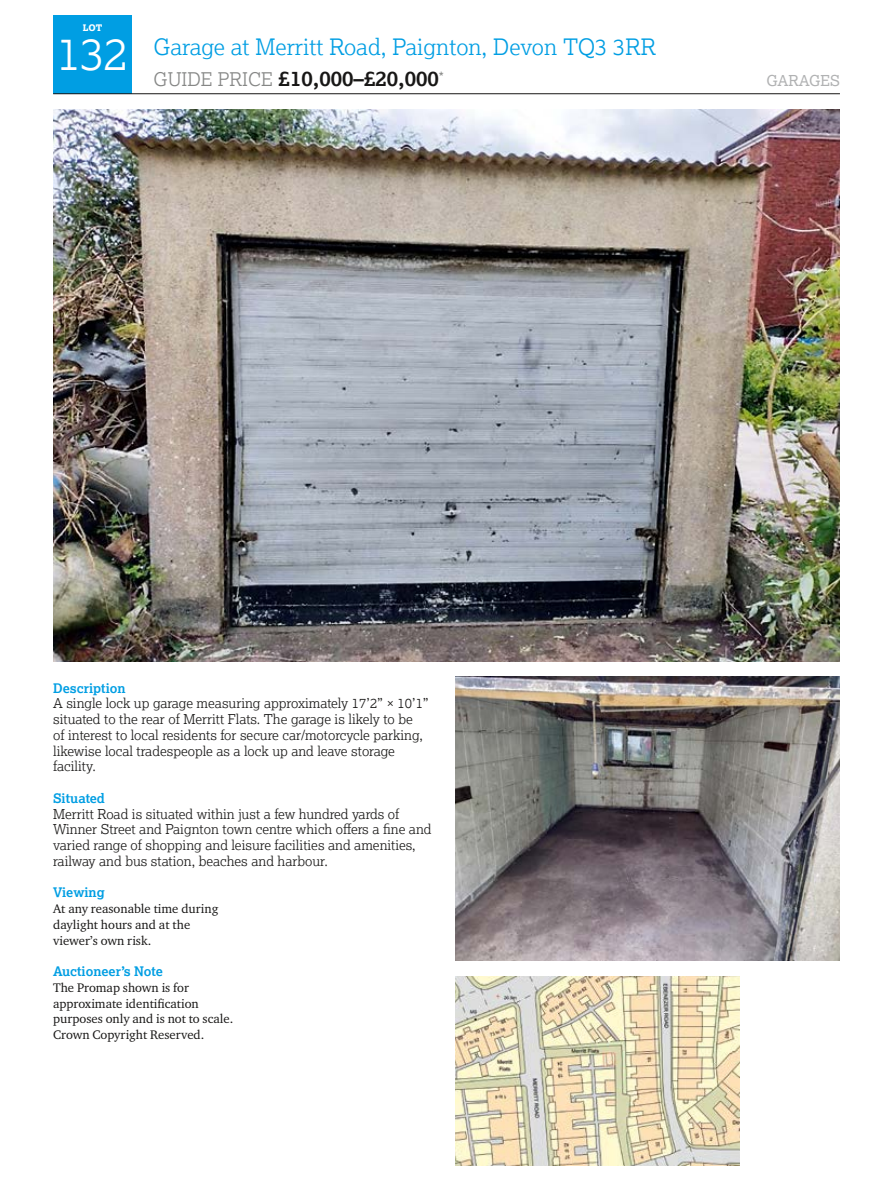
<style>
.page{position:relative;width:892px;height:1182px;background:#fff}
.page>*{position:absolute;margin:0;border:0;box-sizing:border-box;transform-origin:0 0}
.t1{font:300 45px "Lexia";color:#fff}
.t2{font:300 22.5px "Lexia";color:#009ee3}
.t3{font:700 21px "Lexia";color:#181716}
.t4{font:15px "Lexia";color:#b1b2b3}
.t5{font:300 13.5px/15.8px "Lexia";color:#181716}
.t6{font:700 13.2px "Lexia";color:#009ee3}
.t7{font:12.75px/15.8px "Charter ITC Pro";color:#181716}
.t8{font:800 9px "Lexia";color:#fff}
.s1{font-weight:300;font-size:18.75px;color:#868786}
</style>
<div class="page">
<div style="left:53px;top:15px;width:79px;height:79px;background:#009ee3"></div>
<hr style="left:53px;top:93px;width:787px;height:1px;background:#181716">
<img style="left:53px;top:110px;width:787px;height:551px">
<img style="left:455px;top:976px;width:284px;height:189px">
<img style="left:455px;top:677px;width:385px;height:283px">
<p class="t8" style="left:83px;top:22px;width:21px">LOT</p>
<h1 class="t1" style="left:57px;top:26px;width:73px">132</h1>
<h2 class="t2" style="left:154px;top:32px;width:504px">Garage at Merritt Road, Paignton, Devon TQ3 3RR</h2>
<h3 class="t3" style="left:154px;top:65px;width:292px"><span class="s1">GUIDE PRICE</span> £10,000–£20,000<sup>*</sup></h3>
<p class="t4" style="left:766px;top:71px;width:75px">GARAGES</p>
<p class="t6" style="left:53px;top:679px;width:74px">Description</p>
<p class="t5" style="left:53px;top:695px;width:377px">A single lock up garage measuring approximately 17’2” × 10’1” situated to the rear of Merritt Flats. The garage is likely to be<br>of interest to local residents for secure car/motorcycle parking, likewise local tradespeople as a lock up and leave storage facility.</p>
<p class="t6" style="left:53px;top:790px;width:53px">Situated</p>
<p class="t5" style="left:53px;top:805px;width:380px">Merritt Road is situated within just a few hundred yards of Winner Street and Paignton town centre which offers a fine and varied range of shopping and leisure facilities and amenities, railway and bus station, beaches and harbour.</p>
<p class="t6" style="left:53px;top:884px;width:53px">Viewing</p>
<p class="t7" style="left:53px;top:900px;width:167px">At any reasonable time during daylight hours and at the viewer’s own risk.</p>
<p class="t6" style="left:53px;top:963px;width:111px">Auctioneer’s Note</p>
<p class="t7" style="left:53px;top:979px;width:182px">The Promap shown is for approximate identification purposes only and is not to scale.<br>Crown Copyright Reserved.</p>
</div>
